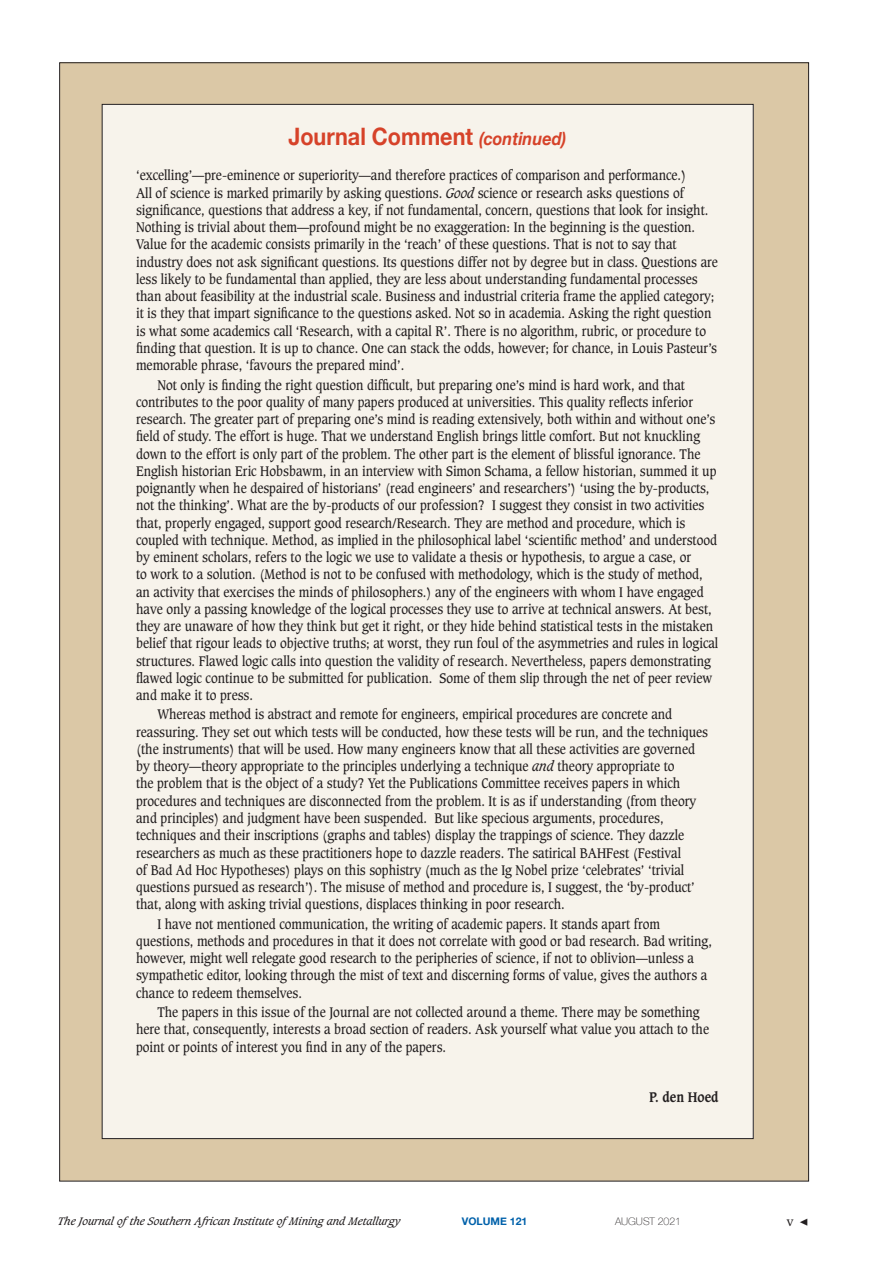
<style>
.page{position:relative;width:893px;height:1263px;background:#fff}
.page>*{position:absolute;margin:0;border:0;box-sizing:border-box;transform-origin:0 0}
.t1{font:700 24px "Helvetica Neue";color:#d64229;scale:.9 1}
.t2{font:13.5px/17.2px "Caxton";color:#231f20;scale:.9 1}
.t3{font:700 13.5px "Caxton";color:#231f20;scale:.9 1}
.t4{font:12px "Caxton";color:#231f20}
.t5{font:italic 10.5px "Caxton";color:#231f20}
.t6{font:100 10.5px "Helvetica Neue";color:#231f20}
.t7{font:700 10.5px "Helvetica Neue";color:#0161aa}
.s1{font-style:italic;font-size:18px}
.s2{font-style:italic}
.s3{font-family:"Minion Pro";font-size:15px}
</style>
<div class="page">
<div style="left:60px;top:63px;width:749px;height:1118px;background:#dbc8a6"></div>
<div style="left:102px;top:104px;width:651px;height:1034px;background:#f7f3eb"></div>
<p class="t1" style="left:288px;top:117px;width:310px">Journal Comment <span class="s1">(continued)</span></p>
<p class="t2" style="left:136px;top:167px;width:648px">‘excelling’—pre-eminence or superiority—and therefore practices of comparison and performance.)<br>All of science is marked primarily by asking questions. <span class="s2">Good</span> science or research asks questions of significance, questions that address a key, if not fundamental, concern, questions that look for insight.<br>Nothing is trivial about them—profound might be no exaggeration: In the beginning is the question.<br>Value for the academic consists primarily in the ‘reach’ of these questions. That is not to say that industry does not ask significant questions. Its questions differ not by degree but in class. Questions are less likely to be fundamental than applied, they are less about understanding fundamental processes than about feasibility at the industrial scale. Business and industrial criteria frame the applied category; it is they that impart significance to the questions asked. Not so in academia. Asking the right question is what some academics call ‘Research, with a capital R’. There is no algorithm, rubric, or procedure to finding that question. It is up to chance. One can stack the odds, however; for chance, in Louis Pasteur’s memorable phrase, ‘favours the prepared mind’.</p>
<p class="t2" style="left:136px;top:376px;width:648px;text-indent:21px">Not only is finding the right question difficult, but preparing one’s mind is hard work, and that contributes to the poor quality of many papers produced at universities. This quality reflects inferior research. The greater part of preparing one’s mind is reading extensively, both within and without one’s field of study. The effort is huge. That we understand English brings little comfort. But not knuckling down to the effort is only part of the problem. The other part is the element of blissful ignorance. The English historian Eric Hobsbawm, in an interview with Simon Schama, a fellow historian, summed it up poignantly when he despaired of historians’ (read engineers’ and researchers’) ‘using the by-products, not the thinking’. What are the by-products of our profession? I suggest they consist in two activities that, properly engaged, support good research/Research. They are method and procedure, which is coupled with technique. Method, as implied in the philosophical label ‘scientific method’ and understood by eminent scholars, refers to the logic we use to validate a thesis or hypothesis, to argue a case, or<br>to work to a solution. (Method is not to be confused with methodology, which is the study of method, an activity that exercises the minds of philosophers.) any of the engineers with whom I have engaged have only a passing knowledge of the logical processes they use to arrive at technical answers. At best, they are unaware of how they think but get it right, or they hide behind statistical tests in the mistaken belief that rigour leads to objective truths; at worst, they run foul of the asymmetries and rules in logical structures. Flawed logic calls into question the validity of research. Nevertheless, papers demonstrating flawed logic continue to be submitted for publication. Some of them slip through the net of peer review and make it to press.</p>
<p class="t2" style="left:136px;top:706px;width:637px;text-indent:21px">Whereas method is abstract and remote for engineers, empirical procedures are concrete and reassuring. They set out which tests will be conducted, how these tests will be run, and the techniques (the instruments) that will be used. How many engineers know that all these activities are governed by theory—theory appropriate to the principles underlying a technique <span class="s2">and</span> theory appropriate to<br>the problem that is the object of a study? Yet the Publications Committee receives papers in which procedures and techniques are disconnected from the problem. It is as if understanding (from theory and principles) and judgment have been suspended. But like specious arguments, procedures, techniques and their inscriptions (graphs and tables) display the trappings of science. They dazzle researchers as much as these practitioners hope to dazzle readers. The satirical BAHFest (Festival<br>of Bad Ad Hoc Hypotheses) plays on this sophistry (much as the Ig Nobel prize ‘celebrates’ ‘trivial questions pursued as research’). The misuse of method and procedure is, I suggest, the ‘by-product’ that, along with asking trivial questions, displaces thinking in poor research.</p>
<p class="t2" style="left:136px;top:915px;width:641px;text-indent:21px">I have not mentioned communication, the writing of academic papers. It stands apart from questions, methods and procedures in that it does not correlate with good or bad research. Bad writing, however, might well relegate good research to the peripheries of science, if not to oblivion—unless a sympathetic editor, looking through the mist of text and discerning forms of value, gives the authors a chance to redeem themselves.</p>
<p class="t2" style="left:136px;top:1004px;width:638px;text-indent:21px">The papers in this issue of the Journal are not collected around a theme. There may be something here that, consequently, interests a broad section of readers. Ask yourself what value you attach to the point or points of interest you find in any of the papers.</p>
<p class="t3" style="left:649px;top:1089px;width:79px">P. den Hoed</p>
<p class="t5" style="left:58px;top:1215px;width:344px">The Journal ofthe Southern African Institute ofMining and Metallurgy</p>
<p class="t7" style="left:462px;top:1213px;width:67px">VOLUME 121</p>
<p class="t6" style="left:615px;top:1213px;width:68px">AUGUST 2021</p>
<p class="t4" style="left:787px;top:1214px;width:23px">v <span class="s3">◀</span></p>
</div>
